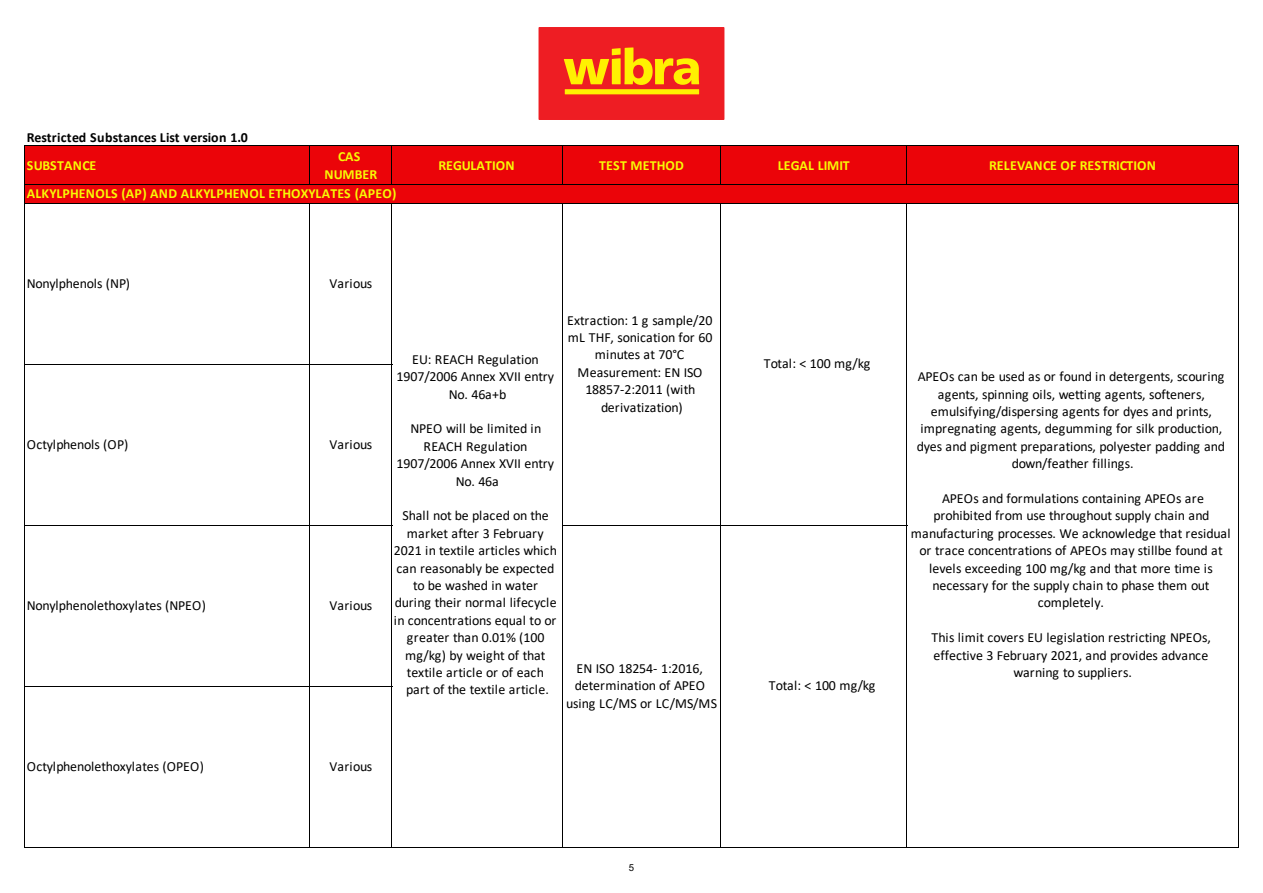
<style>
.page{position:relative;width:1263px;height:893px;background:#fff}
.page>*{position:absolute;margin:0;border:0;box-sizing:border-box;transform-origin:0 0}
.t1{font:13.95px/17.4px "Calibri";color:#000;text-align:center}
.t2{font:700 13.95px/17.4px "Calibri";letter-spacing:.01em;color:#f7fa05;text-align:center}
.t3{font:700 13.95px/27.9px "Calibri";letter-spacing:.015em;color:#000}
.t4{font:13.95px "Calibri";letter-spacing:-.02em;color:#000}
.t5{font:13.95px "Calibri";letter-spacing:-.025em;color:#000}
.t6{font:9.6px "Arial";color:#000}
.s1{color:#f7fa05}
</style>
<div class="page">
<div style="left:25px;top:145px;width:1214px;height:59px;background:#eb0409"></div>
<hr style="left:310px;top:146px;width:1px;height:39px;background:#000">
<hr style="left:391px;top:146px;width:1px;height:39px;background:#000">
<hr style="left:562px;top:146px;width:1px;height:39px;background:#000">
<hr style="left:720px;top:146px;width:1px;height:39px;background:#000">
<hr style="left:906px;top:146px;width:1px;height:39px;background:#000">
<hr style="left:25px;top:525px;width:367px;height:1px;background:#000">
<hr style="left:24px;top:145px;width:1px;height:703px;background:#000">
<hr style="left:310px;top:204px;width:1px;height:644px;background:#000">
<hr style="left:391px;top:204px;width:1px;height:644px;background:#000">
<hr style="left:562px;top:204px;width:1px;height:644px;background:#000">
<hr style="left:720px;top:204px;width:1px;height:644px;background:#000">
<hr style="left:906px;top:204px;width:1px;height:644px;background:#000">
<hr style="left:1238px;top:146px;width:1px;height:702px;background:#000">
<hr style="left:25px;top:145px;width:1214px;height:1px;background:#000">
<hr style="left:25px;top:184px;width:1214px;height:1px;background:#000">
<hr style="left:25px;top:203px;width:1214px;height:1px;background:#000">
<hr style="left:25px;top:364px;width:367px;height:1px;background:#000">
<hr style="left:563px;top:525px;width:344px;height:1px;background:#000">
<hr style="left:25px;top:686px;width:367px;height:1px;background:#000">
<hr style="left:25px;top:847px;width:1214px;height:1px;background:#000">
<div style="left:538px;top:27px;width:186px;height:93px;background:#ee1d23"></div>
<div style="left:565px;top:89px;width:134px;height:5px;background:#fff101"></div>
<svg style="left:564px;top:47px;width:135px;height:38px"></svg>
<p class="t3" style="left:27px;top:123px;width:223px">Restricted Substances List version 1.0<br><span class="s1">SUBSTANCE</span></p>
<p class="t2" style="left:324px;top:148px;width:55px">CAS<br>NUMBER</p>
<p class="t2" style="left:438px;top:156px;width:78px">REGULATION</p>
<p class="t2" style="left:599px;top:156px;width:86px">TEST METHOD</p>
<p class="t2" style="left:778px;top:156px;width:74px">LEGAL LIMIT</p>
<p class="t2" style="left:989px;top:156px;width:168px">RELEVANCE OF RESTRICTION</p>
<p class="t2" style="left:27px;top:184px;width:371px">ALKYLPHENOLS (AP) AND ALKYLPHENOL ETHOXYLATES (APEO)</p>
<p class="t5" style="left:27px;top:274px;width:105px">Nonylphenols (NP)</p>
<p class="t1" style="left:330px;top:274px;width:44px">Various</p>
<p class="t1" style="left:27px;top:435px;width:103px">Octylphenols (OP)</p>
<p class="t1" style="left:330px;top:435px;width:44px">Various</p>
<p class="t4" style="left:27px;top:596px;width:181px">Nonylphenolethoxylates (NPEO)</p>
<p class="t1" style="left:330px;top:596px;width:44px">Various</p>
<p class="t1" style="left:27px;top:757px;width:179px">Octylphenolethoxylates (OPEO)</p>
<p class="t1" style="left:330px;top:757px;width:44px">Various</p>
<p class="t1" style="left:397px;top:350px;width:159px">EU: REACH Regulation<br>1907/2006 Annex XVII entry<br>No. 46a+b</p>
<p class="t1" style="left:397px;top:420px;width:159px">NPEO will be limited in<br>REACH Regulation<br>1907/2006 Annex XVII entry<br>No. 46a</p>
<p class="t1" style="left:394px;top:507px;width:165px">Shall not be placed on the market after 3 February<br>2021 in textile articles which can reasonably be expected to be washed in water during their normal lifecycle in concentrations equal to or greater than 0.01% (100 mg/kg) by weight of that textile article or of each part of the textile article.</p>
<p class="t1" style="left:567px;top:311px;width:147px">Extraction: 1 g sample/20 mL THF, sonication for 60 minutes at 70°C<br>Measurement: EN ISO<br>18857-2:2011 (with derivatization)</p>
<p class="t1" style="left:566px;top:659px;width:152px">EN ISO 18254- 1:2016, determination of APEO using LC/MS or LC/MS/MS</p>
<p class="t6" style="left:629px;top:861px;width:7px">5</p>
<p class="t1" style="left:764px;top:354px;width:108px">Total: &lt; 100 mg/kg</p>
<p class="t1" style="left:769px;top:676px;width:108px">Total: &lt; 100 mg/kg</p>
<p class="t1" style="left:917px;top:368px;width:310px">APEOs can be used as or found in detergents, scouring agents, spinning oils, wetting agents, softeners, emulsifying/dispersing agents for dyes and prints, impregnating agents, degumming for silk production, dyes and pigment preparations, polyester padding and down/feather fillings.</p>
<p class="t1" style="left:911px;top:489px;width:321px">APEOs and formulations containing APEOs are prohibited from use throughout supply chain and manufacturing processes. We acknowledge that residual or trace concentrations of APEOs may stillbe found at levels exceeding 100 mg/kg and that more time is necessary for the supply chain to phase them out completely.</p>
<p class="t1" style="left:932px;top:629px;width:281px">This limit covers EU legislation restricting NPEOs, effective 3 February 2021, and provides advance warning to suppliers.</p>
</div>
